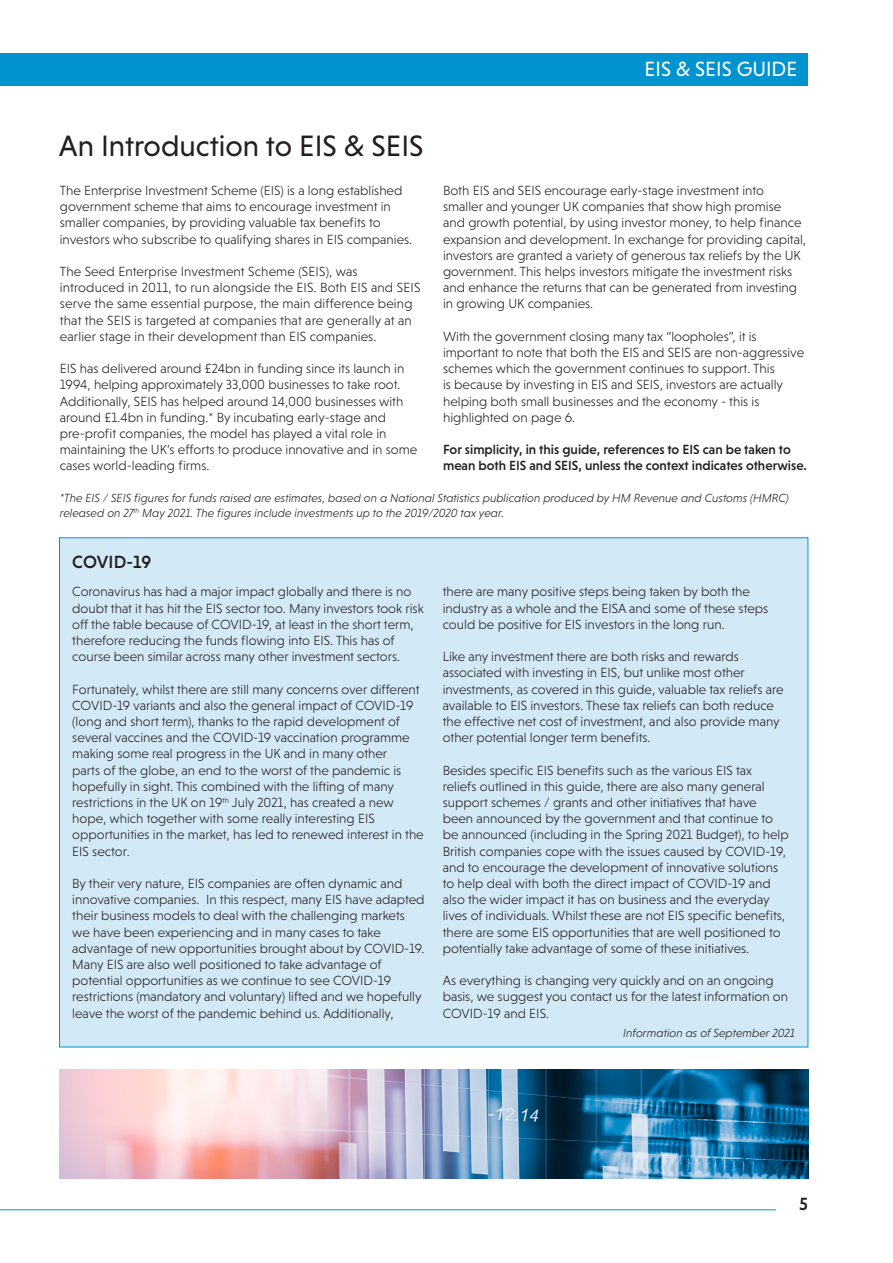
<style>
.page{position:relative;width:893px;height:1263px;background:#fff}
.page>*{position:absolute;margin:0;border:0;box-sizing:border-box;transform-origin:0 0}
.t1{font:30px "Niveau Grotesk";color:#231f20}
.t2{font:21px "Niveau Grotesk";color:#fff}
.t3{font:500 18px "Niveau Grotesk";letter-spacing:-.005em;color:#231f20}
.t4{font:300 13.5px/16.2px "Niveau Grotesk";color:#231f20}
.t5{font:500 13.5px/16.2px "Niveau Grotesk";color:#231f20}
.t6{font:italic 300 12px/14.4px "Niveau Grotesk";color:#231f20}
</style>
<div class="page">
<div style="left:0;top:53px;width:808px;height:33px;background:#0093d0"></div>
<hr style="left:0;top:1209px;width:776px;height:1px;background:#0093d0">
<div style="left:59px;top:537px;width:749px;height:510px;background:#d3e9f6"></div>
<img style="left:60px;top:1069px;width:748px;height:109px">
<h2 class="t2" style="left:645px;top:57px;width:154px">EIS &amp; SEIS GUIDE</h2>
<h1 class="t1" style="left:59px;top:129px;width:366px">An Introduction to EIS &amp; SEIS</h1>
<p class="t4" style="left:60px;top:182px;width:354px">The Enterprise Investment Scheme (EIS) is a long established government scheme that aims to encourage investment in smaller companies, by providing valuable tax benefits to investors who subscribe to qualifying shares in EIS companies.</p>
<p class="t4" style="left:60px;top:263px;width:362px">The Seed Enterprise Investment Scheme (SEIS), was introduced in 2011, to run alongside the EIS. Both EIS and SEIS serve the same essential purpose, the main difference being that the SEIS is targeted at companies that are generally at an earlier stage in their development than EIS companies.</p>
<p class="t4" style="left:60px;top:360px;width:359px">EIS has delivered around £24bn in funding since its launch in 1994, helping approximately 33,000 businesses to take root.<br>Additionally, SEIS has helped around 14,000 businesses with around £1.4bn in funding.* By incubating early-stage and pre-profit companies, the model has played a vital role in maintaining the UK’s efforts to produce innovative and in some cases world-leading firms.</p>
<p class="t4" style="left:443px;top:182px;width:365px">Both EIS and SEIS encourage early-stage investment into smaller and younger UK companies that show high promise and growth potential, by using investor money, to help finance expansion and development. In exchange for providing capital, investors are granted a variety of generous tax reliefs by the UK government. This helps investors mitigate the investment risks and enhance the returns that can be generated from investing in growing UK companies.</p>
<p class="t4" style="left:443px;top:328px;width:363px">With the government closing many tax “loopholes”, it is important to note that both the EIS and SEIS are non-aggressive schemes which the government continues to support. This<br>is because by investing in EIS and SEIS, investors are actually helping both small businesses and the economy - this is highlighted on page 6.</p>
<p class="t5" style="left:443px;top:441px;width:365px">For simplicity, in this guide, references to EIS can be taken to mean both EIS and SEIS, unless the context indicates otherwise.</p>
<p class="t6" style="left:60px;top:491px;width:731px">*The EIS / SEIS figures for funds raised are estimates, based on a National Statistics publication produced by HM Revenue and Customs (HMRC) released on 27<sup>th</sup> May 2021. The figures include investments up to the 2019/2020 tax year.</p>
<h3 class="t3" style="left:72px;top:552px;width:81px">COVID-19</h3>
<p class="t4" style="left:72px;top:584px;width:353px">Coronavirus has had a major impact globally and there is no doubt that it has hit the EIS sector too. Many investors took risk off the table because of COVID-19, at least in the short term, therefore reducing the funds flowing into EIS. This has of course been similar across many other investment sectors.</p>
<p class="t4" style="left:72px;top:681px;width:353px">Fortunately, whilst there are still many concerns over different COVID-19 variants and also the general impact of COVID-19 (long and short term), thanks to the rapid development of several vaccines and the COVID-19 vaccination programme making some real progress in the UK and in many other<br>parts of the globe, an end to the worst of the pandemic is hopefully in sight. This combined with the lifting of many restrictions in the UK on 19<sup>th</sup> July 2021, has created a new hope, which together with some really interesting EIS opportunities in the market, has led to renewed interest in the EIS sector.</p>
<p class="t4" style="left:72px;top:875px;width:354px">By their very nature, EIS companies are often dynamic and innovative companies. In this respect, many EIS have adapted their business models to deal with the challenging markets we have been experiencing and in many cases to take advantage of new opportunities brought about by COVID-19.<br>Many EIS are also well positioned to take advantage of potential opportunities as we continue to see COVID-19 restrictions (mandatory and voluntary) lifted and we hopefully leave the worst of the pandemic behind us. Additionally,</p>
<p class="t4" style="left:443px;top:584px;width:327px">there are many positive steps being taken by both the industry as a whole and the EISA and some of these steps could be positive for EIS investors in the long run.</p>
<p class="t4" style="left:443px;top:648px;width:342px">Like any investment there are both risks and rewards associated with investing in EIS, but unlike most other investments, as covered in this guide, valuable tax reliefs are available to EIS investors. These tax reliefs can both reduce the effective net cost of investment, and also provide many other potential longer term benefits.</p>
<p class="t4" style="left:443px;top:762px;width:348px">Besides specific EIS benefits such as the various EIS tax reliefs outlined in this guide, there are also many general support schemes / grants and other initiatives that have been announced by the government and that continue to be announced (including in the Spring 2021 Budget), to help British companies cope with the issues caused by COVID-19, and to encourage the development of innovative solutions to help deal with both the direct impact of COVID-19 and also the wider impact it has on business and the everyday lives of individuals. Whilst these are not EIS specific benefits, there are some EIS opportunities that are well positioned to potentially take advantage of some of these initiatives.</p>
<p class="t4" style="left:443px;top:972px;width:347px">As everything is changing very quickly and on an ongoing basis, we suggest you contact us for the latest information on<br>COVID-19 and EIS.</p>
<p class="t6" style="left:623px;top:1026px;width:173px">Information as of September 2021</p>
<h3 class="t3" style="left:799px;top:1194px;width:10px">5</h3>
</div>
